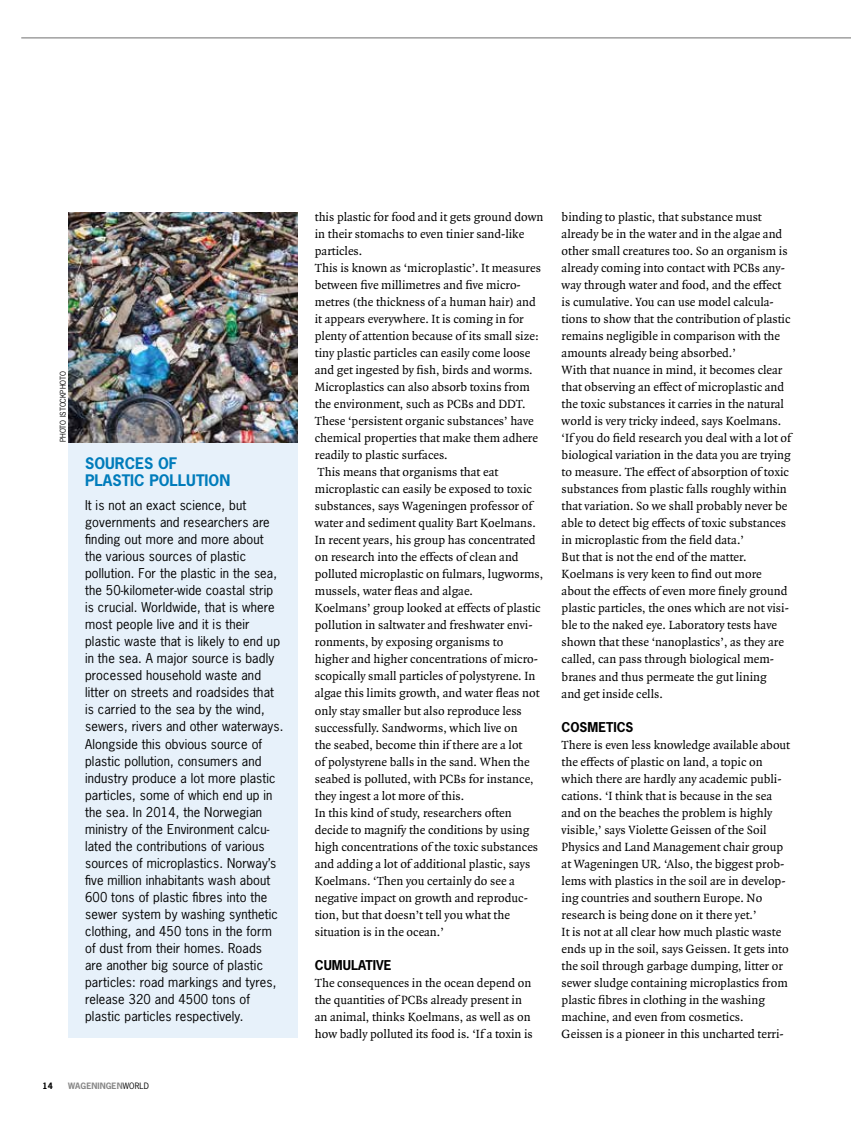
<style>
.page{position:relative;width:851px;height:1127px;background:#fff}
.page>*{position:absolute;margin:0;border:0;box-sizing:border-box;transform-origin:0 0}
.t1{font:700 15px/17px "News Gothic Std";color:#007cbb}
.t2{font:12.75px/17px "Quadraat OT";color:#000}
.t3{font:12.75px/17px "News Gothic Std";letter-spacing:.01em;color:#000}
.t4{font:700 12.75px "News Gothic Std";color:#000}
.t5{font:700 8.25px "News Gothic Std";letter-spacing:.01em;color:#878787}
.t6{font:700 8.25px "News Gothic Std";color:#000}
.t7{font:7.5px "News Gothic Std";color:#000}
.s1{font-weight:400;color:#000}
</style>
<div class="page">
<div style="left:68px;top:425px;width:230px;height:613px;background:#e7f1fa"></div>
<img style="left:68px;top:213px;width:230px;height:229px">
<svg style="left:21px;top:37px;width:829px;height:2px;background:#b6b6b6"></svg>
<p class="t7" style="left:58px;top:442px;width:73px;rotate:-90deg">PHOTO ISTOCKPHOTO</p>
<p class="t1" style="left:85px;top:455px;width:147px">SOURCES OF<br>PLASTIC POLLUTION</p>
<p class="t3" style="left:85px;top:497px;width:200px">It is not an exact science, but governments and researchers are finding out more and more about the various sources of plastic pollution. For the plastic in the sea, the 50-kilometer-wide coastal strip is crucial. Worldwide, that is where most people live and it is their plastic waste that is likely to end up in the sea. A major source is badly processed household waste and litter on streets and roadsides that is carried to the sea by the wind, sewers, rivers and other waterways.<br>Alongside this obvious source of plastic pollution, consumers and industry produce a lot more plastic particles, some of which end up in the sea. In 2014, the Norwegian ministry of the Environment calcu&shy;lated the contributions of various sources of microplastics. Norway’s five million inhabitants wash about 600 tons of plastic fibres into the sewer system by washing synthetic clothing, and 450 tons in the form of dust from their homes. Roads<br>are another big source of plastic particles: road markings and tyres, release 320 and 4500 tons of plastic particles respectively.</p>
<p class="t6" style="left:43px;top:1080px;width:12px">14</p>
<p class="t5" style="left:68px;top:1080px;width:82px">WAGENINGEN<span class="s1">WORLD</span></p>
<p class="t2" style="left:315px;top:209px;width:230px">this plastic for food and it gets ground down in their stomachs to even tinier sand-like particles.<br>This is known as ‘microplastic’. It measures between five millimetres and five micro&shy;metres (the thickness of a human hair) and it appears everywhere. It is coming in for plenty of attention because of its small size: tiny plastic particles can easily come loose and get ingested by fish, birds and worms.<br>Microplastics can also absorb toxins from the environment, such as PCBs and DDT.<br>These ‘persistent organic substances’ have chemical properties that make them adhere readily to plastic surfaces.<br>This means that organisms that eat microplastic can easily be exposed to toxic substances, says Wageningen professor of water and sediment quality Bart Koelmans.<br>In recent years, his group has concentrated on research into the effects of clean and polluted microplastic on fulmars, lugworms, mussels, water fleas and algae.<br>Koelmans’ group looked at effects of plastic pollution in saltwater and freshwater envi&shy;ronments, by exposing organisms to<br>higher and higher concentrations of micro&shy;scopically small particles of polystyrene. In algae this limits growth, and water fleas not only stay smaller but also reproduce less successfully. Sandworms, which live on<br>the seabed, become thin if there are a lot<br>of polystyrene balls in the sand. When the seabed is polluted, with PCBs for instance, they ingest a lot more of this.<br>In this kind of study, researchers often decide to magnify the conditions by using high concentrations of the toxic substances and adding a lot of additional plastic, says Koelmans. ‘Then you certainly do see a negative impact on growth and reproduc&shy;tion, but that doesn’t tell you what the situation is in the ocean.’</p>
<p class="t4" style="left:315px;top:956px;width:78px">CUMULATIVE</p>
<p class="t2" style="left:315px;top:974px;width:219px">The consequences in the ocean depend on the quantities of PCBs already present in an animal, thinks Koelmans, as well as on how badly polluted its food is. ‘If a toxin is</p>
<p class="t2" style="left:561px;top:209px;width:231px">binding to plastic, that substance must already be in the water and in the algae and other small creatures too. So an organism is already coming into contact with PCBs any&shy;way through water and food, and the effect is cumulative. You can use model calcula&shy;tions to show that the contribution of plastic remains negligible in comparison with the amounts already being absorbed.’<br>With that nuance in mind, it becomes clear that observing an effect of microplastic and the toxic substances it carries in the natural world is very tricky indeed, says Koelmans. ‘If you do field research you deal with a lot of biological variation in the data you are trying to measure. The effect of absorption of toxic substances from plastic falls roughly within that variation. So we shall probably never be able to detect big effects of toxic substances in microplastic from the field data.’<br>But that is not the end of the matter.<br>Koelmans is very keen to find out more about the effects of even more finely ground plastic particles, the ones which are not visi&shy;ble to the naked eye. Laboratory tests have shown that these ‘nanoplastics’, as they are called, can pass through biological mem&shy;branes and thus permeate the gut lining<br>and get inside cells.</p>
<p class="t4" style="left:561px;top:718px;width:73px">COSMETICS</p>
<p class="t2" style="left:561px;top:736px;width:230px">There is even less knowledge available about the effects of plastic on land, a topic on which there are hardly any academic publi&shy;cations. ‘I think that is because in the sea and on the beaches the problem is highly visible,’ says Violette Geissen of the Soil Physics and Land Management chair group at Wageningen UR. ‘Also, the biggest prob&shy;lems with plastics in the soil are in develop&shy;ing countries and southern Europe. No research is being done on it there yet.’<br>It is not at all clear how much plastic waste ends up in the soil, says Geissen. It gets into the soil through garbage dumping, litter or sewer sludge containing microplastics from plastic fibres in clothing in the washing machine, and even from cosmetics.<br>Geissen is a pioneer in this uncharted terri-</p>
</div>
